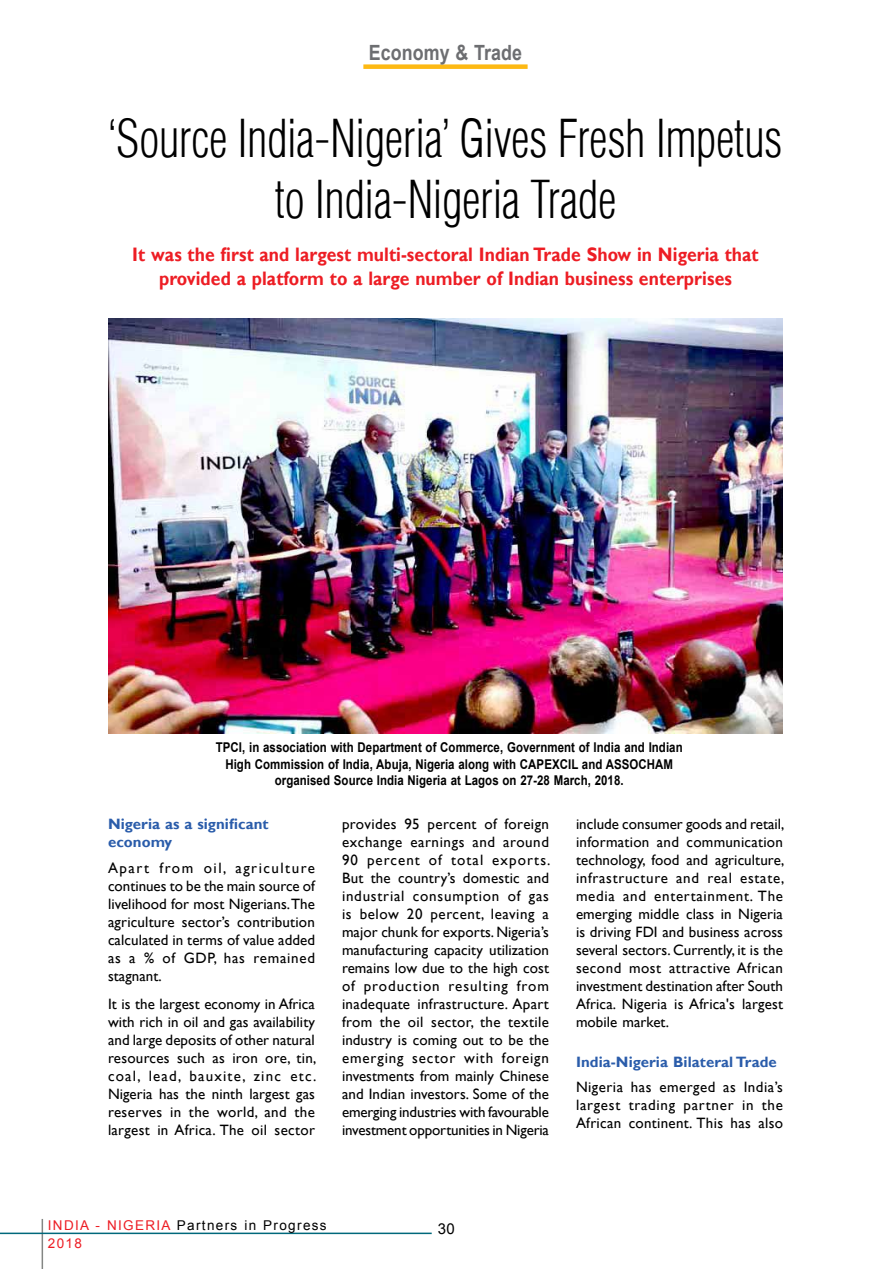
<style>
.page{position:relative;width:891px;height:1269px;background:#fff}
.page>*{position:absolute;margin:0;border:0;box-sizing:border-box;transform-origin:0 0}
.t1{font:51px/61.2px "Switzerland Cond Light";letter-spacing:-.01em;color:#000;text-align:center;scale:.9 1}
.t2{font:700 21px "Arial";letter-spacing:.005em;color:#6d6e71;scale:.85 1}
.t3{font:700 19.5px/23.4px "Gill Sans";letter-spacing:.005em;color:#ed1d24;text-align:center;scale:.9 1}
.t4{font:15px/18px "Gill Sans";letter-spacing:.01em;color:#000;text-align:justify}
.t5{font:700 15px/18px "Gill Sans";letter-spacing:.005em;color:#2a5caa}
.t6{font:15px "Arial";color:#000}
.t7{font:700 13.5px/16.2px "Arial";letter-spacing:.005em;color:#000;text-align:center;scale:.85 1}
.t8{font:13.5px/18.3px "Arial";letter-spacing:.1em;color:#000}
.s1{color:#ed1d24}
</style>
<div class="page">
<hr style="left:42px;top:1219px;width:1px;height:50px;background:#848684">
<hr style="left:0;top:1233px;width:432px;height:1px;background:#00687b">
<img style="left:108px;top:319px;width:675px;height:415px">
<div style="left:363px;top:64px;width:165px;height:5px;background:#fdb913"></div>
<h2 class="t2" style="left:369px;top:39px;width:182px">Economy &amp; Trade</h2>
<h1 class="t1" style="left:109px;top:107px;width:750px">‘Source India-Nigeria’ Gives Fresh Impetus to India-Nigeria Trade</h1>
<h3 class="t3" style="left:132px;top:244px;width:698px">It was the first and largest multi-sectoral Indian Trade Show in Nigeria that provided a platform to a large number of Indian business enterprises</h3>
<p class="t7" style="left:216px;top:740px;width:551px">TPCI, in association with Department of Commerce, Government of India and Indian<br>High Commission of India, Abuja, Nigeria along with CAPEXCIL and ASSOCHAM organised Source India Nigeria at Lagos on 27-28 March, 2018.</p>
<p class="t5" style="left:108px;top:815px;width:162px">Nigeria as a significant economy</p>
<p class="t4" style="left:108px;top:859px;width:209px">Apart from oil, agriculture continues to be the main source of livelihood for most Nigerians. The agriculture sector’s contribution calculated in terms of value added as a % of GDP, has remained stagnant.</p>
<p class="t4" style="left:108px;top:996px;width:210px">It is the largest economy in Africa with rich in oil and gas availability and large deposits of other natural resources such as iron ore, tin, coal, lead, bauxite, zinc etc.<br>Nigeria has the ninth largest gas reserves in the world, and the largest in Africa. The oil sector</p>
<p class="t4" style="left:342px;top:815px;width:210px">provides 95 percent of foreign exchange earnings and around 90 percent of total exports.<br>But the country’s domestic and industrial consumption of gas is below 20 percent, leaving a major chunk for exports. Nigeria’s manufacturing capacity utilization remains low due to the high cost of production resulting from inadequate infrastructure. Apart from the oil sector, the textile industry is coming out to be the emerging sector with foreign investments from mainly Chinese and Indian investors. Some of the emerging industries with favourable investment opportunities in Nigeria</p>
<p class="t4" style="left:576px;top:815px;width:210px">include consumer goods and retail, information and communication technology, food and agriculture, infrastructure and real estate, media and entertainment. The emerging middle class in Nigeria is driving FDI and business across several sectors. Currently, it is the second most attractive African investment destination after South Africa. Nigeria is Africa's largest mobile market.</p>
<p class="t5" style="left:576px;top:1053px;width:202px">India-Nigeria Bilateral Trade</p>
<p class="t4" style="left:576px;top:1078px;width:209px">Nigeria has emerged as India’s largest trading partner in the African continent. This has also</p>
<p class="t8" style="left:48px;top:1216px;width:280px"><span class="s1">India - ni geria</span> Partners in Progress<br><span class="s1">2018</span></p>
<p class="t6" style="left:438px;top:1219px;width:18px">30</p>
</div>
